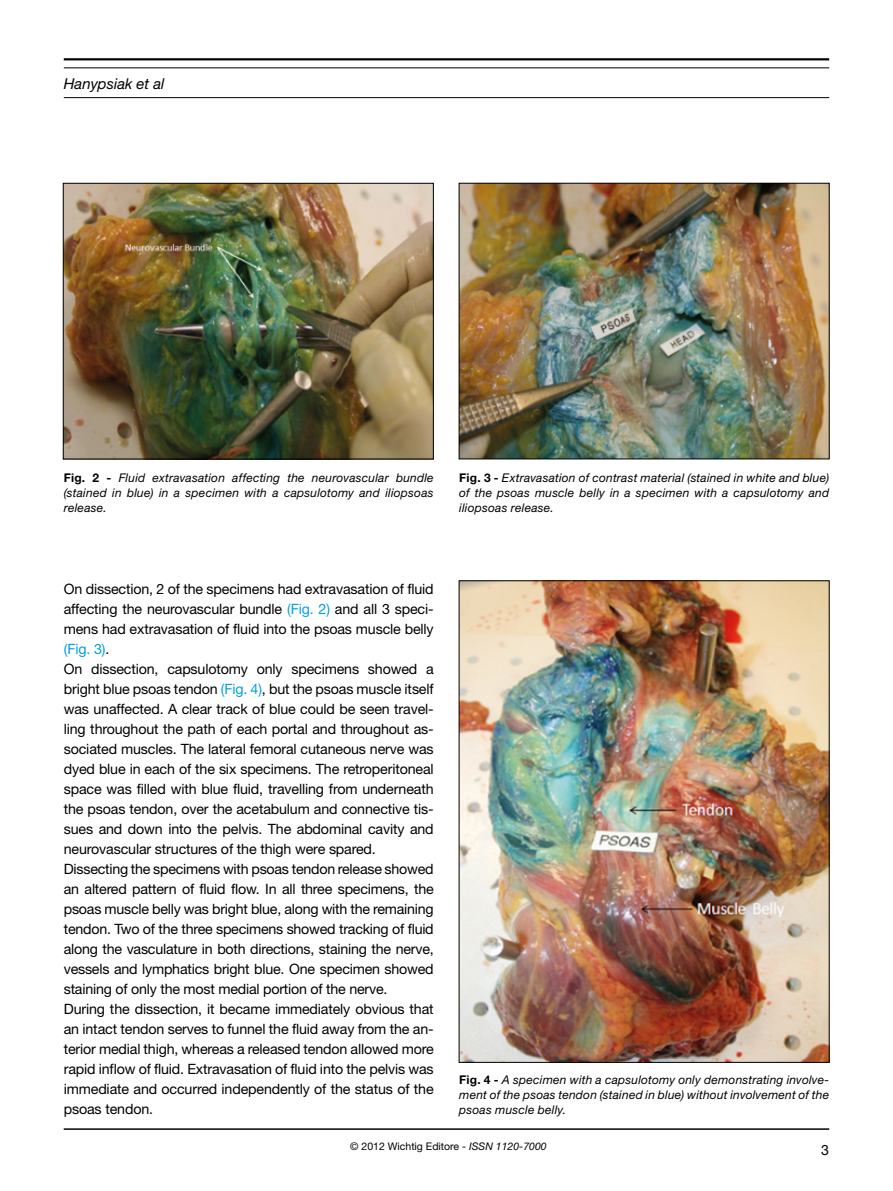
<style>
.page{position:relative;width:893px;height:1191px;background:#fff}
.page>*{position:absolute;margin:0;border:0;box-sizing:border-box;transform-origin:0 0}
.t1{font:italic 15px "Helvetica Neue";color:#000}
.t2{font:14.25px/20px "Helvetica Neue";letter-spacing:-.01em;color:#000}
.t3{font:italic 12px/15px "Helvetica Neue";letter-spacing:.015em;color:#000;text-align:justify}
.t4{font:10.5px "Helvetica Neue";color:#000}
.s1{font-weight:700;font-style:normal}
.s2{color:#009fe3}
.s3{font-style:italic}
</style>
<div class="page">
<hr style="left:64px;top:58px;width:765px;height:2px;background:#000">
<hr style="left:64px;top:68px;width:765px;height:1px;background:#000">
<hr style="left:64px;top:97px;width:765px;height:1px;background:#000">
<hr style="left:64px;top:1128px;width:765px;height:1px;background:#000">
<img style="left:65px;top:185px;width:367px;height:272px">
<div style="left:63px;top:183px;width:371px;height:276px;border:1px solid #000"></div>
<img style="left:461px;top:185px;width:367px;height:272px">
<div style="left:459px;top:183px;width:371px;height:276px;border:1px solid #000"></div>
<img style="left:461px;top:582px;width:367px;height:478px">
<p class="t1" style="left:64px;top:74px;width:102px">Hanypsiak et al</p>
<p class="t3" style="left:64px;top:470px;width:371px"><span class="s1">Fig. 2 -</span> Fluid extravasation affecting the neurovascular bundle (stained in blue) in a specimen with a capsulotomy and iliopsoas release.</p>
<p class="t3" style="left:459px;top:470px;width:371px"><span class="s1">Fig. 3 -</span> Extravasation of contrast material (stained in white and blue) of the psoas muscle belly in a specimen with a capsulotomy and iliopsoas release.</p>
<p class="t2" style="left:64px;top:579px;width:371px">On dissection, 2 of the specimens had extravasation of fluid affecting the neurovascular bundle <span class="s2">(Fig. 2)</span> and all 3 speci&shy;mens had extravasation of fluid into the psoas muscle belly <span class="s2">(Fig. 3)</span>.<br>On dissection, capsulotomy only specimens showed a bright blue psoas tendon <span class="s2">(Fig. 4)</span>, but the psoas muscle itself was unaffected. A clear track of blue could be seen travel&shy;ling throughout the path of each portal and throughout as&shy;sociated muscles. The lateral femoral cutaneous nerve was dyed blue in each of the six specimens. The retroperitoneal space was filled with blue fluid, travelling from underneath the psoas tendon, over the acetabulum and connective tis&shy;sues and down into the pelvis. The abdominal cavity and neurovascular structures of the thigh were spared.<br>Dissecting the specimens with psoas tendon release showed an altered pattern of fluid flow. In all three specimens, the psoas muscle belly was bright blue, along with the remaining tendon. Two of the three specimens showed tracking of fluid along the vasculature in both directions, staining the nerve, vessels and lymphatics bright blue. One specimen showed staining of only the most medial portion of the nerve.<br>During the dissection, it became immediately obvious that an intact tendon serves to funnel the fluid away from the an&shy;terior medial thigh, whereas a released tendon allowed more rapid inflow of fluid. Extravasation of fluid into the pelvis was immediate and occurred independently of the status of the psoas tendon.</p>
<p class="t3" style="left:459px;top:1071px;width:371px"><span class="s1">Fig. 4 -</span> A specimen with a capsulotomy only demonstrating involve&shy;ment of the psoas tendon (stained in blue) without involvement of the psoas muscle belly.</p>
<p class="t4" style="left:350px;top:1139px;width:198px">© 2012 Wichtig Editore - <span class="s3">ISSN 1120-7000</span></p>
<p class="t2" style="left:821px;top:1139px;width:9px">3</p>
</div>
